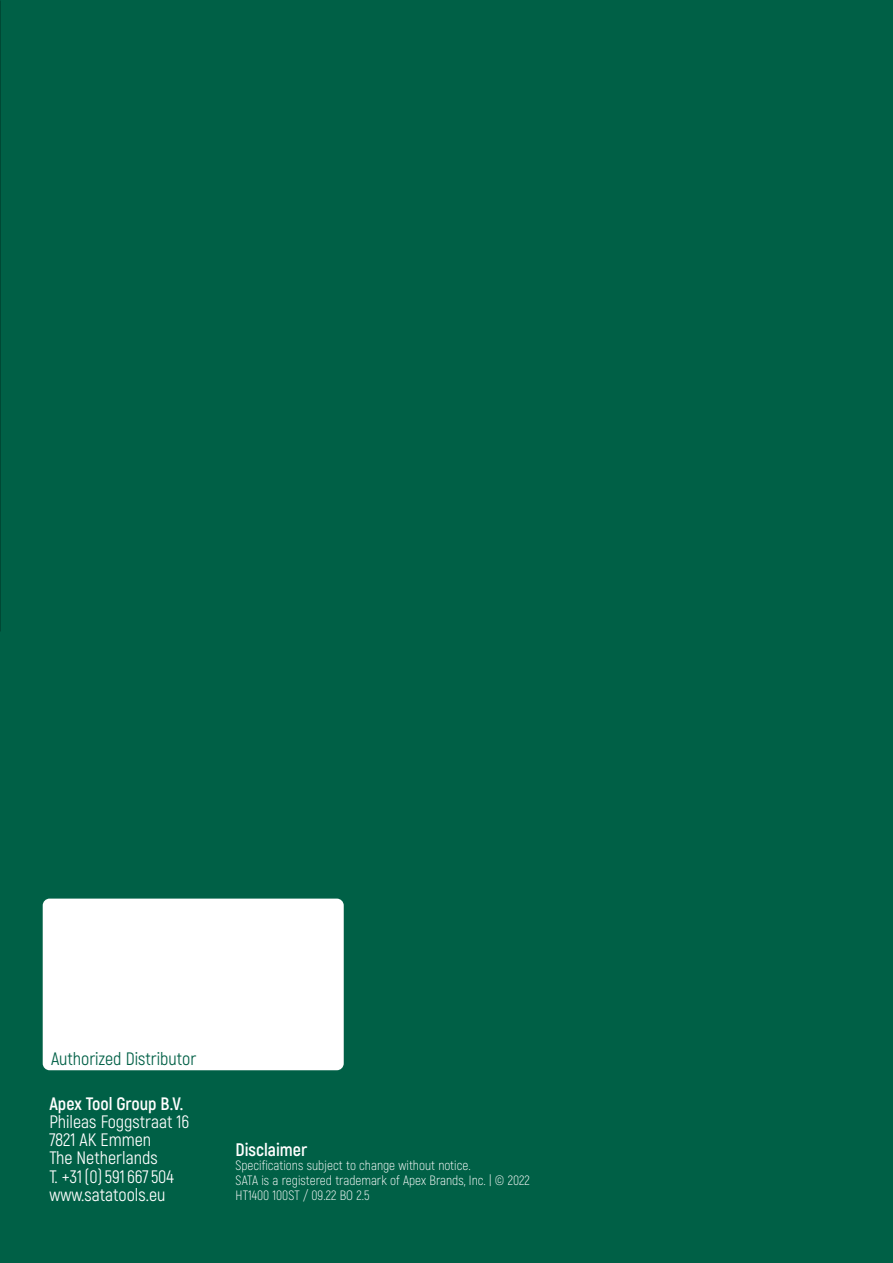
<style>
.page{position:relative;width:893px;height:1263px;background:#006046}
.page>*{position:absolute;margin:0;border:0;box-sizing:border-box;transform-origin:0 0}
.t1{font:700 18.15px "Akrobat";color:#fff}
.t2{font:18px/18.1px "Akrobat";color:#fff}
.t3{font:18px "Akrobat";color:#006046}
.t4{font:700 18px "Akrobat";color:#fff}
.t5{font:300 13.5px/15px "Akrobat";color:#fff}
</style>
<div class="page">
<div style="left:43px;top:898px;width:301px;height:172px;background:#fff;border-radius:7px"></div>
<img style="left:0;top:0;width:1px;height:631px">
<h2 class="t3" style="left:51px;top:1048px;width:147px">Authorized Distributor</h2>
<h2 class="t4" style="left:49px;top:1092px;width:135px">Apex Tool Group B.V.</h2>
<h2 class="t2" style="left:49px;top:1113px;width:141px">Phileas Foggstraat 16<br>7821 AK Emmen<br>The Netherlands<br>T. +31(0) 591 667 504 www.satatools.eu</h2>
<h1 class="t1" style="left:236px;top:1138px;width:73px">Disclaimer</h1>
<p class="t5" style="left:236px;top:1158px;width:296px">Specifications subject to change without notice.<br>SATA is a registered trademark of Apex Brands, Inc. | © 2022<br>HT1400 100ST / 09.22 BO 2.5</p>
</div>
